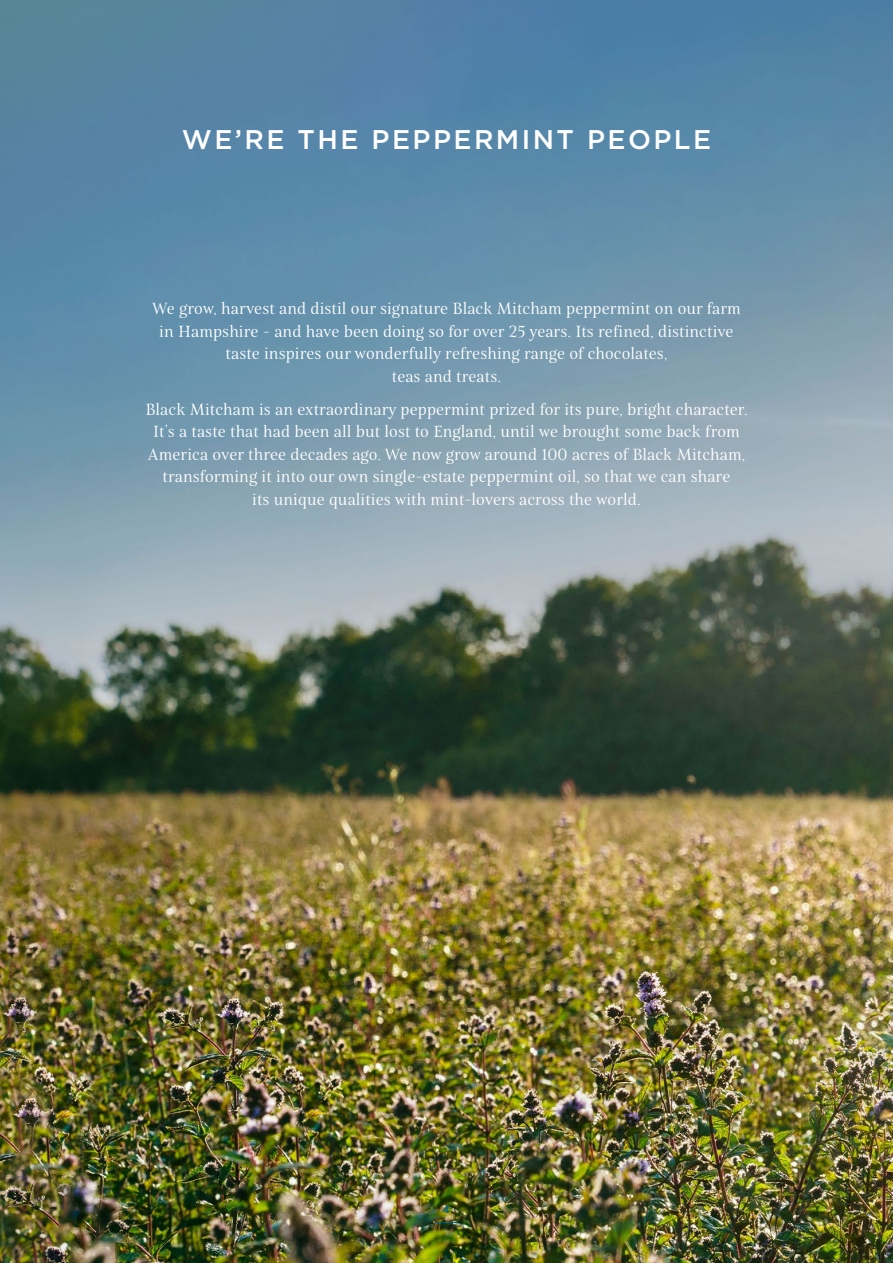
<style>
.page{position:relative;width:893px;height:1263px;background:#fff}
.page>*{position:absolute;margin:0;border:0;box-sizing:border-box;transform-origin:0 0}
.t1{font:500 27px "Gotham";letter-spacing:.09em;color:#fff}
.t2{font:16.5px/22.5px "Belda Nor Boo";letter-spacing:.005em;color:#fff;text-align:center}
.t3{font:500 10.5px "Gotham";color:#00638b}
</style>
<div class="page">
<img style="left:0;top:0;width:893px;height:1263px">
<svg style="left:436px;top:1222px;width:21px;height:1px"></svg>
<h1 class="t1" style="left:182px;top:122px;width:531px">WE’RE THE PEPPERMINT PEOPLE</h1>
<p class="t2" style="left:152px;top:297px;width:590px">We grow, harvest and distil our signature Black Mitcham peppermint on our farm in Hampshire - and have been doing so for over 25 years. Its refined, distinctive taste inspires our wonderfully refreshing range of chocolates,<br>teas and treats.</p>
<p class="t2" style="left:145px;top:398px;width:604px">Black Mitcham is an extraordinary peppermint prized for its pure, bright character.<br>It’s a taste that had been all but lost to England, until we brought some back from America over three decades ago. We now grow around 100 acres of Black Mitcham, transforming it into our own single-estate peppermint oil, so that we can share<br>its unique qualities with mint-lovers across the world.</p>
<p class="t3" style="left:443px;top:1203px;width:9px">4</p>
</div>
